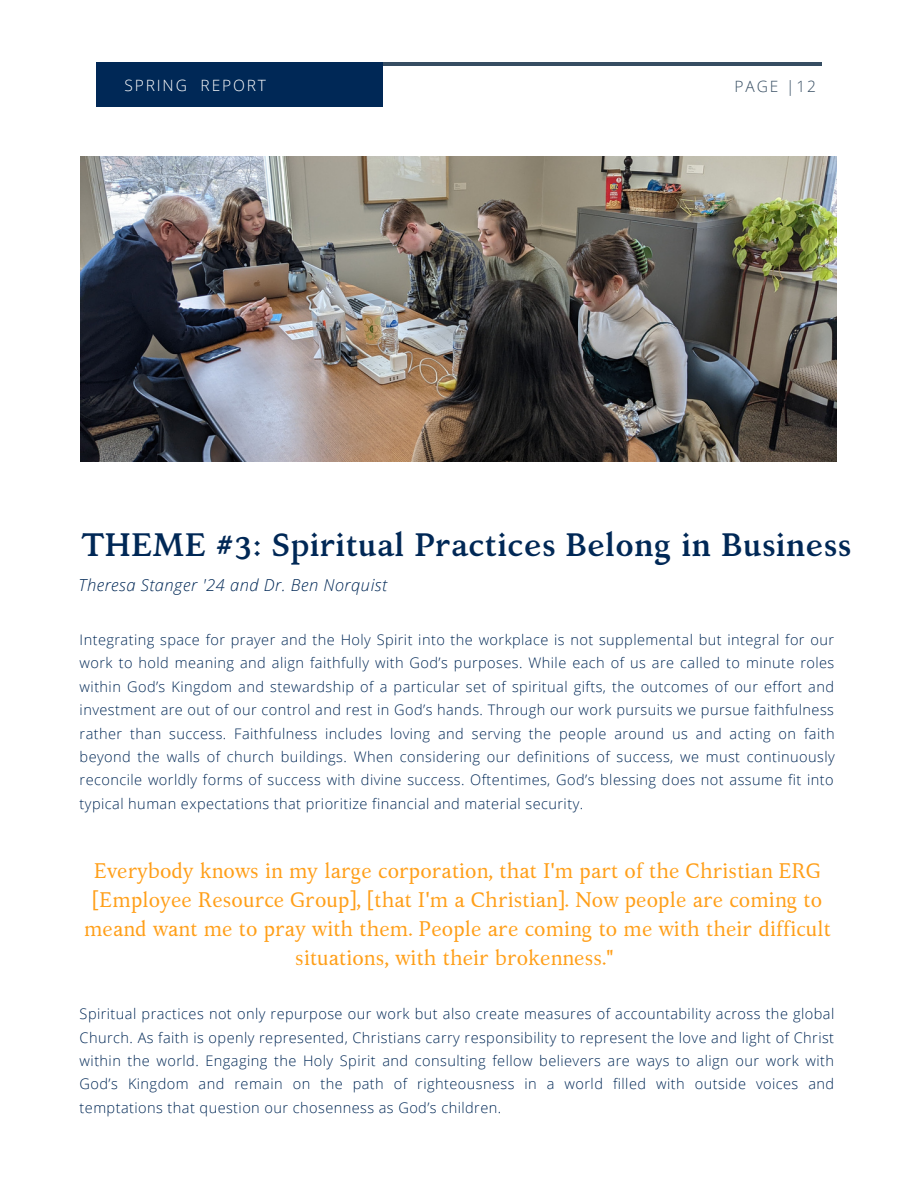
<style>
.page{position:relative;width:918px;height:1188px;background:#fff}
.page>*{position:absolute;margin:0;border:0;box-sizing:border-box;transform-origin:0 0}
.t1{font:700 32.25px "Kelvinch";color:#002856}
.t2{font:21px/29.2px "Kelvinch";color:#ff9f19;text-align:center}
.t3{font:italic 300 16.5px "Open Sans";letter-spacing:.03em;color:#002856}
.t4{font:300 15.6px "Open Sans";letter-spacing:.12em;color:#fff}
.t5{font:300 15.6px "Open Sans";letter-spacing:.12em;color:#364d62}
.t6{font:300 14.55px/23.4px "Open Sans";letter-spacing:.03em;color:#002856;text-align:justify}
</style>
<div class="page">
<hr style="left:96px;top:62px;width:726px;height:4px;background:#364d62">
<div style="left:96px;top:62px;width:287px;height:44px;background:#002856"></div>
<img style="left:81px;top:157px;width:756px;height:305px">
<p class="t4" style="left:124px;top:74px;width:143px">SPRING REPORT</p>
<p class="t5" style="left:735px;top:75px;width:83px">PAGE |12</p>
<h1 class="t1" style="left:81px;top:523px;width:772px">THEME #3: Spiritual Practices Belong in Business</h1>
<p class="t3" style="left:79px;top:573px;width:310px">Theresa Stanger '24 and Dr. Ben Norquist</p>
<p class="t6" style="left:80px;top:628px;width:757px">Integrating space for prayer and the Holy Spirit into the workplace is not supplemental but integral for our work to hold meaning and align faithfully with God’s purposes. While each of us are called to minute roles within God’s Kingdom and stewardship of a particular set of spiritual gifts, the outcomes of our effort and investment are out of our control and rest in God’s hands. Through our work pursuits we pursue faithfulness rather than success. Faithfulness includes loving and serving the people around us and acting on faith beyond the walls of church buildings. When considering our definitions of success, we must continuously reconcile worldly forms of success with divine success. Oftentimes, God’s blessing does not assume fit into typical human expectations that prioritize financial and material security.</p>
<p class="t2" style="left:84px;top:856px;width:748px">Everybody knows in my large corporation, that I'm part of the Christian ERG [Employee Resource Group], [that I'm a Christian]. Now people are coming to meand want me to pray with them. People are coming to me with their difficult situations, with their brokenness."</p>
<p class="t6" style="left:80px;top:1002px;width:756px">Spiritual practices not only repurpose our work but also create measures of accountability across the global Church. As faith is openly represented, Christians carry responsibility to represent the love and light of Christ within the world. Engaging the Holy Spirit and consulting fellow believers are ways to align our work with God’s Kingdom and remain on the path of righteousness in a world filled with outside voices and temptations that question our chosenness as God’s children.</p>
</div>
